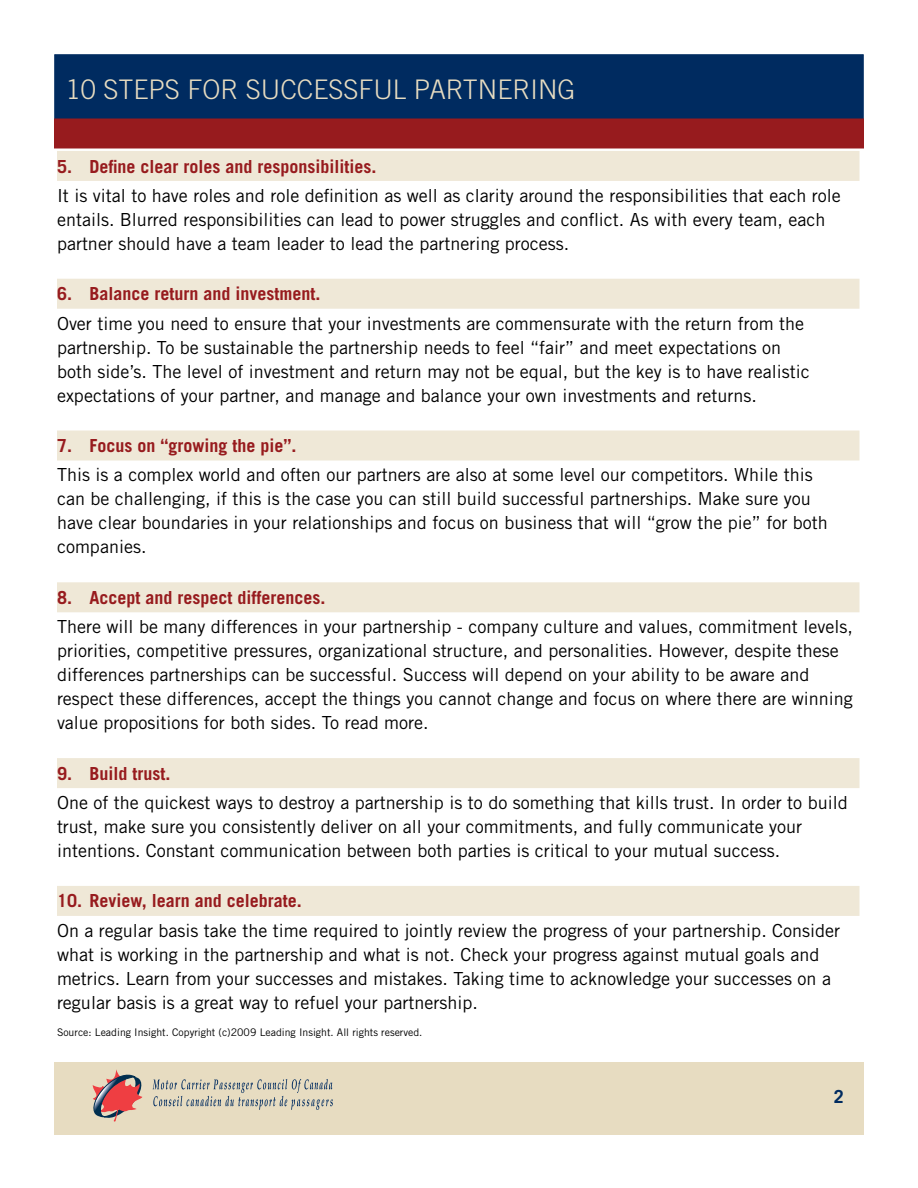
<style>
.page{position:relative;width:918px;height:1188px;background:#fff}
.page>*{position:absolute;margin:0;border:0;box-sizing:border-box;transform-origin:0 0}
.t1{font:300 27px "Trade Gothic";color:#e7dcc1}
.t2{font:18px/24px "Trade Gothic";color:#000}
.t3{font:700 18px "Trade Gothic";color:#971b1e}
.t4{font:700 18px "Trade Gothic";color:#002b60}
.t5{font:10.5px "Trade Gothic";color:#000}
</style>
<div class="page">
<div style="left:54px;top:1062px;width:810px;height:73px;background:#e7dcc1"></div>
<svg style="left:153px;top:1079px;width:180px;height:31px"></svg>
<svg style="left:92px;top:1069px;width:51px;height:53px"></svg>
<div style="left:54px;top:54px;width:810px;height:73px;background:#002b60;border:1px solid #002b60"></div>
<div style="left:54px;top:118px;width:810px;height:30px;background:#971b1e"></div>
<div style="left:57px;top:151px;width:803px;height:30px;background:#efe8d7"></div>
<div style="left:57px;top:279px;width:803px;height:30px;background:#efe8d7"></div>
<div style="left:57px;top:431px;width:803px;height:30px;background:#efe8d7"></div>
<div style="left:57px;top:582px;width:803px;height:30px;background:#efe8d7"></div>
<div style="left:57px;top:758px;width:803px;height:30px;background:#efe8d7"></div>
<div style="left:57px;top:886px;width:803px;height:30px;background:#efe8d7"></div>
<h1 class="t1" style="left:66px;top:74px;width:511px">10 STEPS FOR SUCCESSFUL PARTNERING</h1>
<p class="t3" style="left:57px;top:155px;width:321px">5. Define clear roles and responsibilities.</p>
<p class="t2" style="left:57px;top:183px;width:785px">It is vital to have roles and role definition as well as clarity around the responsibilities that each role entails. Blurred responsibilities can lead to power struggles and conflict. As with every team, each partner should have a team leader to lead the partnering process.</p>
<p class="t3" style="left:57px;top:283px;width:265px">6. Balance return and investment.</p>
<p class="t2" style="left:57px;top:311px;width:754px">Over time you need to ensure that your investments are commensurate with the return from the partnership. To be sustainable the partnership needs to feel “fair” and meet expectations on both side’s. The level of investment and return may not be equal, but the key is to have realistic expectations of your partner, and manage and balance your own investments and returns.</p>
<p class="t3" style="left:57px;top:435px;width:241px">7. Focus on “growing the pie”.</p>
<p class="t2" style="left:57px;top:463px;width:772px">This is a complex world and often our partners are also at some level our competitors. While this can be challenging, if this is the case you can still build successful partnerships. Make sure you have clear boundaries in your relationships and focus on business that will “grow the pie” for both companies.</p>
<p class="t3" style="left:57px;top:586px;width:270px">8. Accept and respect differences.</p>
<p class="t2" style="left:57px;top:615px;width:797px">There will be many differences in your partnership - company culture and values, commitment levels, priorities, competitive pressures, organizational structure, and personalities. However, despite these differences partnerships can be successful. Success will depend on your ability to be aware and respect these differences, accept the things you cannot change and focus on where there are winning value propositions for both sides. To read more.</p>
<p class="t3" style="left:57px;top:762px;width:115px">9. Build trust.</p>
<p class="t2" style="left:57px;top:790px;width:792px">One of the quickest ways to destroy a partnership is to do something that kills trust. In order to build trust, make sure you consistently deliver on all your commitments, and fully communicate your intentions. Constant communication between both parties is critical to your mutual success.</p>
<p class="t3" style="left:57px;top:890px;width:246px">10. Review, learn and celebrate.</p>
<p class="t2" style="left:57px;top:918px;width:785px">On a regular basis take the time required to jointly review the progress of your partnership. Consider what is working in the partnership and what is not. Check your progress against mutual goals and metrics. Learn from your successes and mistakes. Taking time to acknowledge your successes on a regular basis is a great way to refuel your partnership.</p>
<p class="t5" style="left:57px;top:1026px;width:367px">Source: Leading Insight. Copyright (c)2009 Leading Insight. All rights reserved.</p>
<p class="t4" style="left:834px;top:1086px;width:12px">2</p>
</div>
